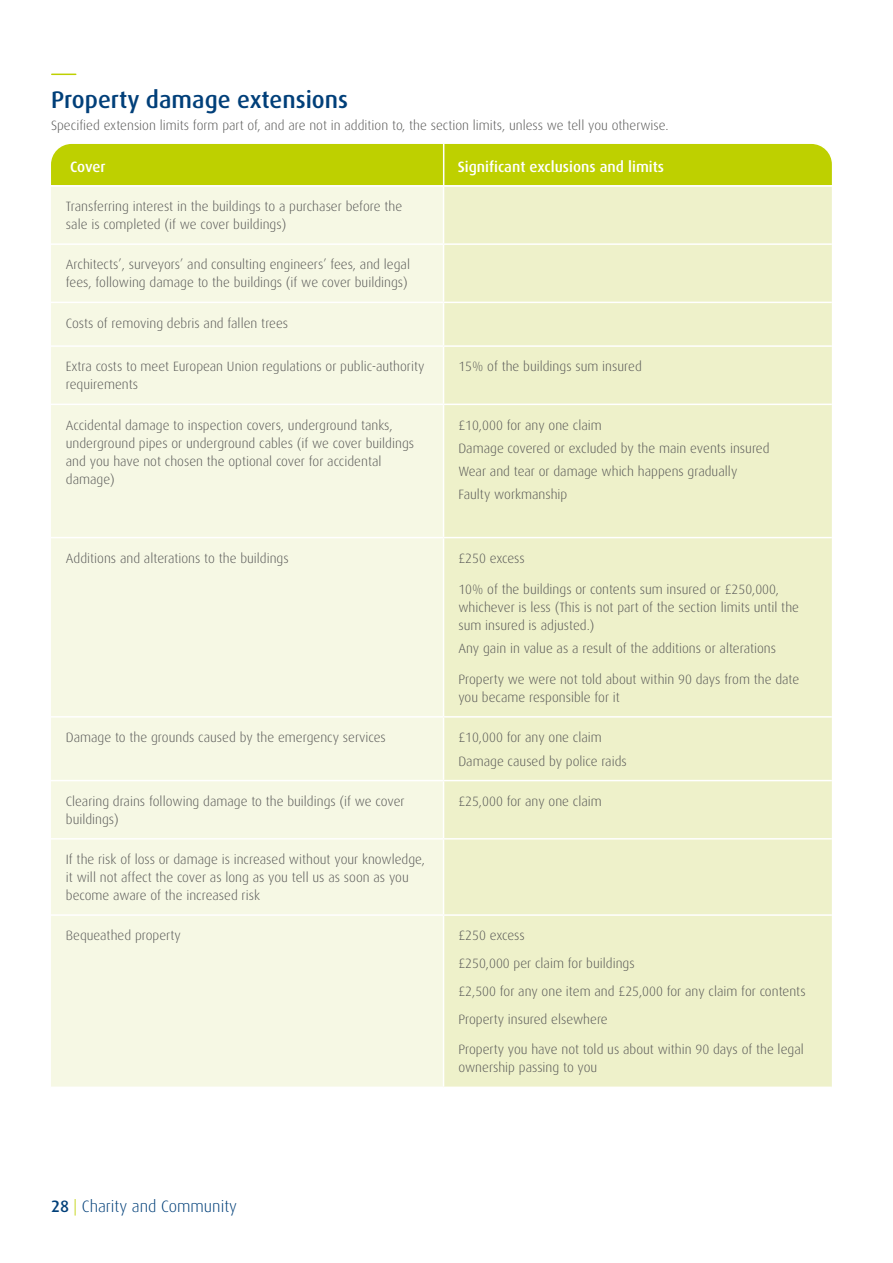
<style>
.page{position:relative;width:893px;height:1263px;background:#fff}
.page>*{position:absolute;margin:0;border:0;box-sizing:border-box;transform-origin:0 0}
.t1{font:500 24px "Dax";color:#003f79}
.t2{font:300 16.5px "Dax";color:#003f79}
.t3{font:500 15px "Dax";color:#fff}
.t4{font:300 13.5px/18px "Dax";color:#575756}
.s1{font-weight:500}
.s2{color:#bed000}
</style>
<div class="page">
<svg style="left:52px;top:74px;width:24px;height:1px"></svg>
<div style="left:51px;top:187px;width:392px;height:899px;background:#f6f8e4"></div>
<div style="left:444px;top:187px;width:388px;height:899px;background:#eef1ca"></div>
<hr style="left:51px;top:243px;width:393px;height:2px;background:#fff">
<hr style="left:444px;top:243px;width:388px;height:2px;background:#fff">
<hr style="left:51px;top:302px;width:393px;height:1px;background:#fff">
<hr style="left:444px;top:302px;width:388px;height:1px;background:#fff">
<hr style="left:51px;top:345px;width:393px;height:2px;background:#fff">
<hr style="left:444px;top:345px;width:388px;height:2px;background:#fff">
<hr style="left:51px;top:404px;width:393px;height:1px;background:#fff">
<hr style="left:444px;top:404px;width:388px;height:1px;background:#fff">
<hr style="left:51px;top:537px;width:393px;height:1px;background:#fff">
<hr style="left:444px;top:537px;width:388px;height:1px;background:#fff">
<hr style="left:51px;top:716px;width:393px;height:2px;background:#fff">
<hr style="left:444px;top:716px;width:388px;height:2px;background:#fff">
<hr style="left:51px;top:780px;width:393px;height:1px;background:#fff">
<hr style="left:444px;top:780px;width:388px;height:1px;background:#fff">
<hr style="left:51px;top:838px;width:393px;height:1px;background:#fff">
<hr style="left:444px;top:838px;width:388px;height:1px;background:#fff">
<hr style="left:51px;top:914px;width:393px;height:2px;background:#fff">
<hr style="left:444px;top:914px;width:388px;height:2px;background:#fff">
<div style="left:51px;top:144px;width:781px;height:41px;background:#bed000"></div>
<hr style="left:443px;top:144px;width:1px;height:41px;background:#fff">
<h1 class="t1" style="left:51px;top:86px;width:299px">Property damage extensions</h1>
<p class="t4" style="left:51px;top:117px;width:619px">Specified extension limits form part of, and are not in addition to, the section limits, unless we tell you otherwise.</p>
<p class="t3" style="left:70px;top:158px;width:37px">Cover</p>
<p class="t3" style="left:458px;top:158px;width:208px">Significant exclusions and limits</p>
<p class="t4" style="left:66px;top:198px;width:338px">Transferring interest in the buildings to a purchaser before the sale is completed (if we cover buildings)</p>
<p class="t4" style="left:66px;top:256px;width:346px">Architects’, surveyors’ and consulting engineers’ fees, and legal fees, following damage to the buildings (if we cover buildings)</p>
<p class="t4" style="left:66px;top:314px;width:224px">Costs of removing debris and fallen trees</p>
<p class="t4" style="left:66px;top:358px;width:360px">Extra costs to meet European Union regulations or public-authority requirements</p>
<p class="t4" style="left:458px;top:358px;width:185px">15% of the buildings sum insured</p>
<p class="t4" style="left:66px;top:416px;width:350px">Accidental damage to inspection covers, underground tanks, underground pipes or underground cables (if we cover buildings and you have not chosen the optional cover for accidental damage)</p>
<p class="t4" style="left:458px;top:413px;width:313px;line-height:23.2px">£10,000 for any one claim<br>Damage covered or excluded by the main events insured Wear and tear or damage which happens gradually Faulty workmanship</p>
<p class="t4" style="left:66px;top:549px;width:224px">Additions and alterations to the buildings</p>
<p class="t4" style="left:458px;top:549px;width:68px">£250 excess</p>
<p class="t4" style="left:458px;top:580px;width:342px">10% of the buildings or contents sum insured or £250,000, whichever is less (This is not part of the section limits until the sum insured is adjusted.)</p>
<p class="t4" style="left:458px;top:640px;width:319px">Any gain in value as a result of the additions or alterations</p>
<p class="t4" style="left:458px;top:670px;width:342px">Property we were not told about within 90 days from the date you became responsible for it</p>
<p class="t4" style="left:66px;top:729px;width:321px">Damage to the grounds caused by the emergency services</p>
<p class="t4" style="left:458px;top:726px;width:170px;line-height:23.5px">£10,000 for any one claim<br>Damage caused by police raids</p>
<p class="t4" style="left:66px;top:792px;width:340px">Clearing drains following damage to the buildings (if we cover buildings)</p>
<p class="t4" style="left:458px;top:792px;width:145px">£25,000 for any one claim</p>
<p class="t4" style="left:66px;top:851px;width:361px">If the risk of loss or damage is increased without your knowledge, it will not affect the cover as long as you tell us as soon as you become aware of the increased risk</p>
<p class="t4" style="left:66px;top:927px;width:116px">Bequeathed property</p>
<p class="t4" style="left:458px;top:922px;width:349px;line-height:27.8px">£250 excess<br>£250,000 per claim for buildings<br>£2,500 for any one item and £25,000 for any claim for contents Property insured elsewhere</p>
<p class="t4" style="left:458px;top:1041px;width:347px">Property you have not told us about within 90 days of the legal ownership passing to you</p>
<p class="t2" style="left:51px;top:1197px;width:188px"><span class="s1">28</span> <span class="s2">|</span> Charity and Community</p>
</div>
